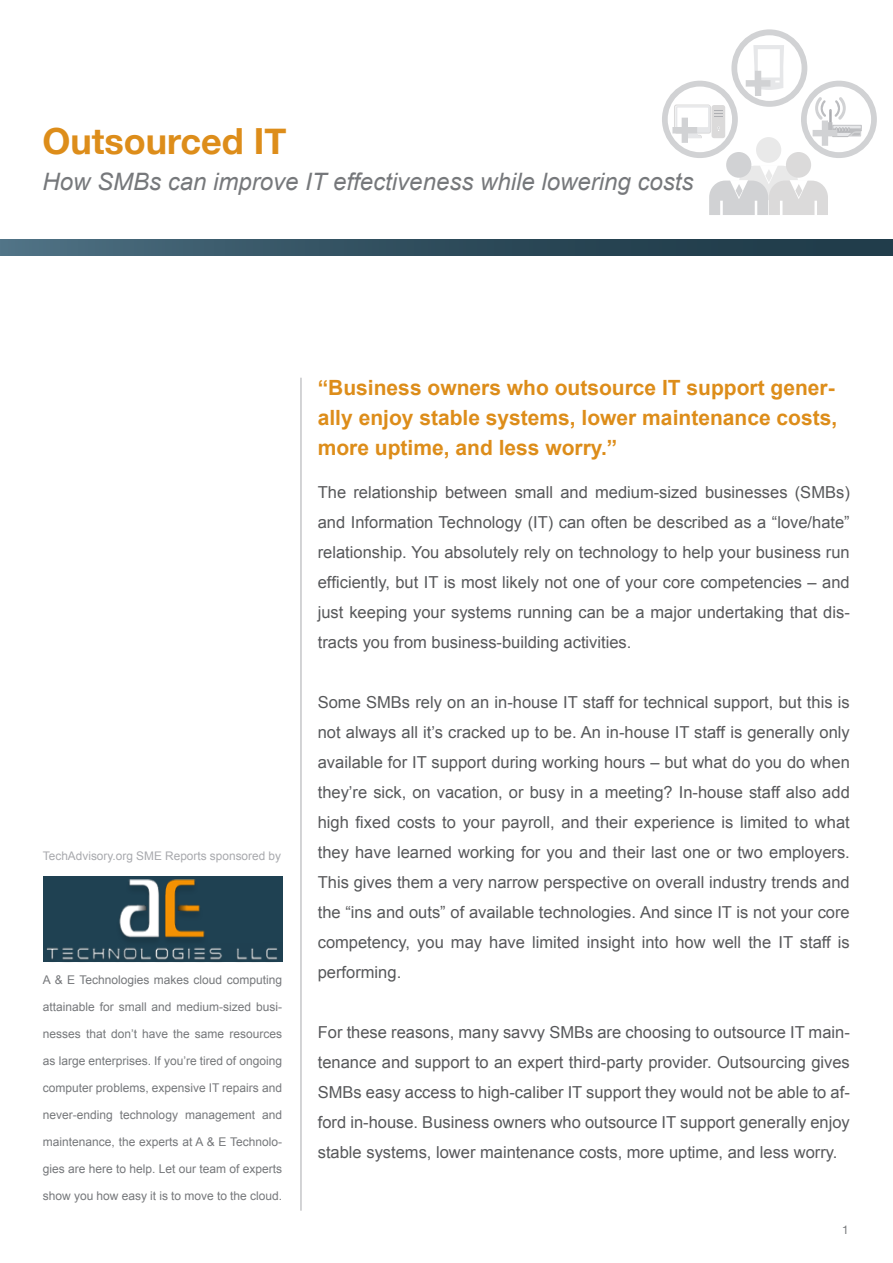
<style>
.page{position:relative;width:893px;height:1263px;background:#fff}
.page>*{position:absolute;margin:0;border:0;box-sizing:border-box;transform-origin:0 0}
.t1{font:700 36px "Helvetica Neue";color:#dd8d1a}
.t2{font:italic 24px "Arial";color:#76787b}
.t3{font:700 21px/30px "Arial";color:#dd8d1a;text-align:justify}
.t4{font:16.5px/30px "Arial";color:#57585a;text-align:justify}
.t5{font:12px "Arial";color:#76787b}
.t6{font:12px "Helvetica Neue";color:#76787b}
.t7{font:11.85px "Arial";color:#a8a9ad}
</style>
<div class="page">
<svg style="left:0;top:240px;width:893px;height:15px"></svg>
<hr style="left:301px;top:378px;width:1px;height:833px;background:#a8a9ad">
<img style="left:43px;top:876px;width:239px;height:86px">
<svg style="left:662px;top:29px;width:215px;height:186px"></svg>
<p class="t1" style="left:43px;top:109px;width:246px">Outsourced IT</p>
<p class="t2" style="left:43px;top:166px;width:652px">How SMBs can improve IT effectiveness while lowering costs</p>
<p class="t3" style="left:318px;top:373px;width:521px">“Business owners who outsource IT support gener&shy;ally enjoy stable systems, lower maintenance costs, more uptime, and less worry.”</p>
<p class="t7" style="left:43px;top:848px;width:240px">TechAdvisory.org SME Reports sponsored by</p>
<p class="t5" style="left:43px;top:972px;width:241px">A &amp; E Technologies makes cloud computing</p>
<p class="t5" style="left:43px;top:999px;width:241px">attainable for small and medium-sized busi-</p>
<p class="t5" style="left:43px;top:1026px;width:241px">nesses that don’t have the same resources</p>
<p class="t5" style="left:43px;top:1053px;width:241px">as large enterprises. If you’re tired of ongoing</p>
<p class="t5" style="left:43px;top:1080px;width:241px">computer problems, expensive IT repairs and</p>
<p class="t5" style="left:43px;top:1107px;width:241px">never-ending technology management and</p>
<p class="t5" style="left:43px;top:1134px;width:241px">maintenance, the experts at A &amp; E Technolo-</p>
<p class="t5" style="left:43px;top:1161px;width:241px">gies are here to help. Let our team of experts</p>
<p class="t5" style="left:43px;top:1188px;width:241px">show you how easy it is to move to the cloud.</p>
<p class="t4" style="left:318px;top:477px;width:533px">The relationship between small and medium-sized businesses (SMBs) and Information Technology (IT) can often be described as a “love/hate” relationship. You absolutely rely on technology to help your business run efficiently, but IT is most likely not one of your core competencies – and just keeping your systems running can be a major undertaking that dis&shy;tracts you from business-building activities.</p>
<p class="t4" style="left:318px;top:687px;width:534px">Some SMBs rely on an in-house IT staff for technical support, but this is not always all it’s cracked up to be. An in-house IT staff is generally only available for IT support during working hours – but what do you do when they’re sick, on vacation, or busy in a meeting? In-house staff also add high fixed costs to your payroll, and their experience is limited to what they have learned working for you and their last one or two employers.<br>This gives them a very narrow perspective on overall industry trends and the “ins and outs” of available technologies. And since IT is not your core competency, you may have limited insight into how well the IT staff is performing.</p>
<p class="t4" style="left:318px;top:1017px;width:533px">For these reasons, many savvy SMBs are choosing to outsource IT main&shy;tenance and support to an expert third-party provider. Outsourcing gives SMBs easy access to high-caliber IT support they would not be able to af&shy;ford in-house. Business owners who outsource IT support generally enjoy stable systems, lower maintenance costs, more uptime, and less worry.</p>
<p class="t6" style="left:842px;top:1220px;width:8px">1</p>
</div>
